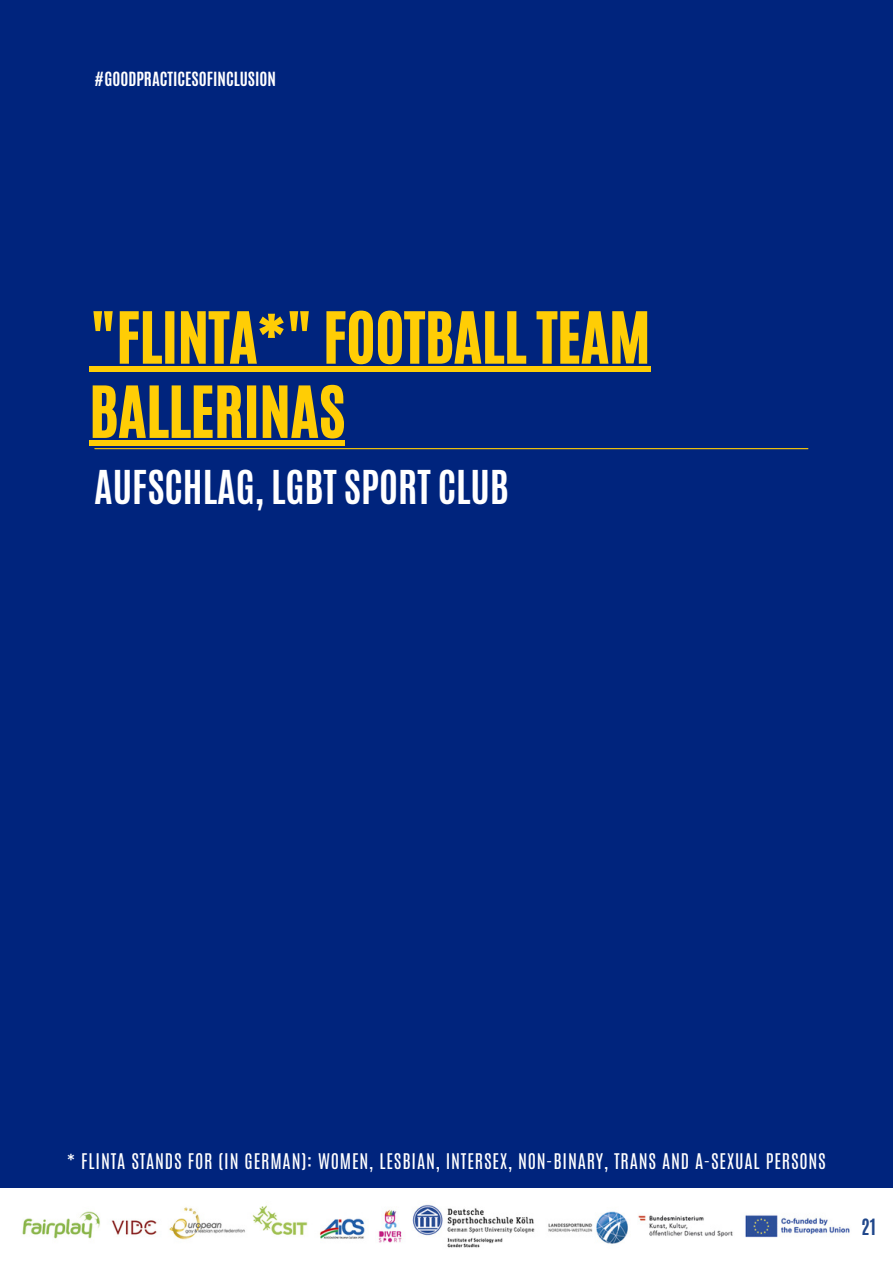
<style>
.page{position:relative;width:893px;height:1264px;background:#fff}
.page>*{position:absolute;margin:0;border:0;box-sizing:border-box;transform-origin:0 0}
.t1{font:59.4px/74.2px "CA Generated";color:#ffcd05}
.t2{font:700 39px "Antonio";color:#fff}
.t3{font:700 18.75px "Antonio";color:#20478b}
.t4{font:18px "Antonio";letter-spacing:.045em;color:#fff}
.t5{font:700 16.35px "Antonio";color:#fff}
</style>
<div class="page">
<div style="left:0;top:0;width:892px;height:1262px;background:#00247d"></div>
<hr style="left:95px;top:448px;width:712px;height:1px;background:#ffcd05">
<div style="left:89px;top:366px;width:561px;height:6px;background:#ffcd05"></div>
<div style="left:89px;top:440px;width:256px;height:6px;background:#ffcd05"></div>
<img style="left:0;top:1188px;width:892px;height:74px">
<p class="t5" style="left:94px;top:67px;width:183px">#GOODPRACTICESOFINCLUSION</p>
<p class="t1" style="left:89px;top:301px;width:562px">"FLINTA*" FOOTBALL TEAM<br>BALLERINAS</p>
<p class="t2" style="left:94px;top:459px;width:416px">AUFSCHLAG, LGBT SPORT CLUB</p>
<p class="t4" style="left:67px;top:1148px;width:760px">* FLINTA STANDS FOR (IN GERMAN): WOMEN, LESBIAN, INTERSEX, NON-BINARY, TRANS AND A-SEXUAL PERSONS</p>
<p class="t3" style="left:861px;top:1213px;width:16px">21</p>
</div>
